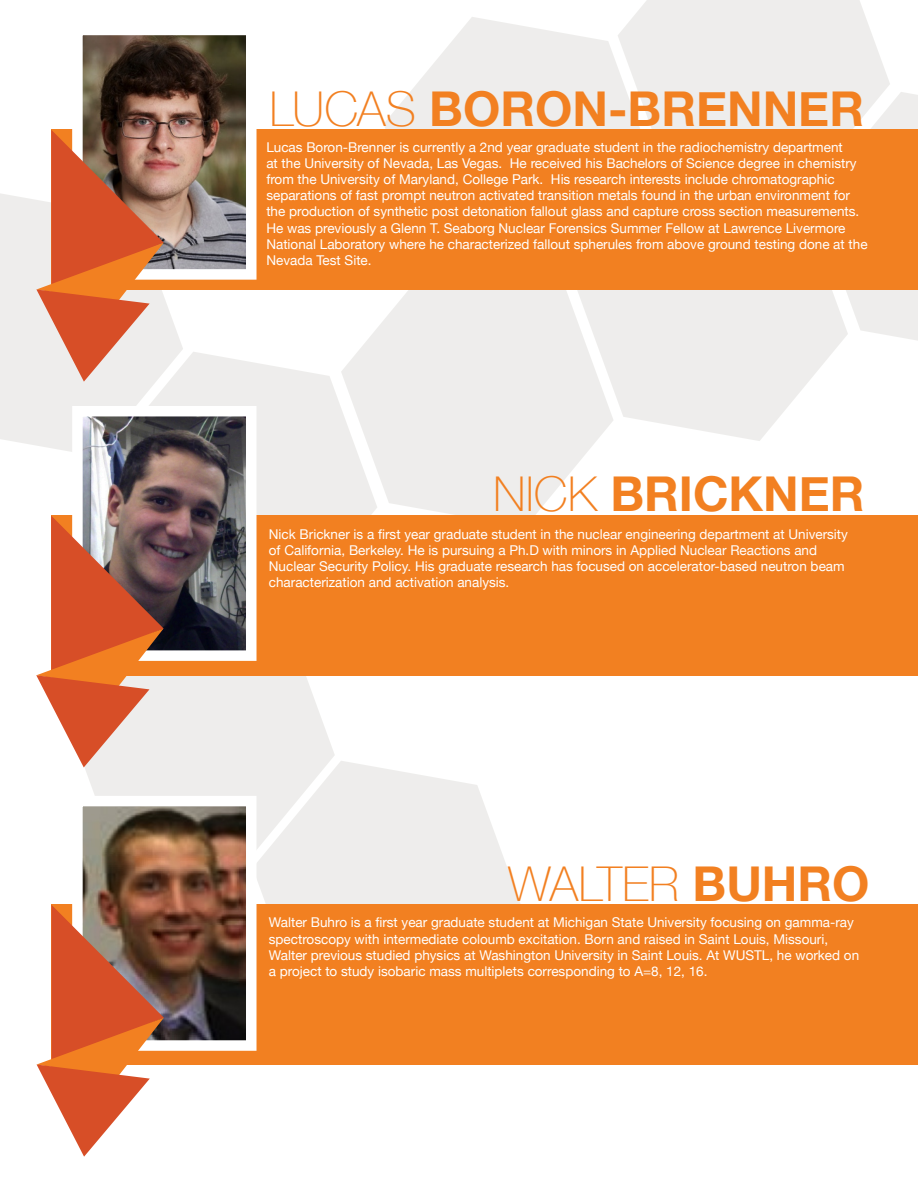
<style>
.page{position:relative;width:918px;height:1188px;background:#fff}
.page>*{position:absolute;margin:0;border:0;box-sizing:border-box;transform-origin:0 0}
.t1{font:700 48px "Helvetica Neue";color:#f28021}
.t2{font:100 48px "Helvetica Neue";color:#f28021}
.t3{font:13.5px/16.2px "Helvetica Neue";color:#fff}
.s1{font-weight:100}
.s2{font-weight:700}
</style>
<div class="page">
<svg style="left:257px;top:761px;width:268px;height:144px;fill:#eeedec"></svg>
<svg style="left:614px;top:290px;width:216px;height:151px;fill:#eeedec"></svg>
<svg style="left:358px;top:290px;width:256px;height:226px;background:#f0eeed"></svg>
<svg style="left:384px;top:17px;width:234px;height:112px;fill:#eeedec"></svg>
<svg style="left:83px;top:676px;width:252px;height:186px;background:#efeeed"></svg>
<svg style="left:183px;top:352px;width:194px;height:164px;fill:#eeedec"></svg>
<svg style="left:618px;top:0;width:272px;height:129px;background:#efeeed"></svg>
<svg style="left:813px;top:92px;width:105px;height:263px"></svg>
<svg style="left:0;top:193px;width:183px;height:259px;background:#efeeee"></svg>
<div style="left:51px;top:129px;width:867px;height:161px;background:#f28021"></div>
<div style="left:51px;top:905px;width:867px;height:160px;background:#f28021"></div>
<div style="left:51px;top:516px;width:867px;height:160px;background:#f28021"></div>
<img style="left:83px;top:36px;width:163px;height:233px">
<div style="left:72px;top:25px;width:185px;height:255px;border:10px solid #fff"></div>
<img style="left:83px;top:807px;width:163px;height:233px">
<div style="left:72px;top:796px;width:185px;height:255px;border:10px solid #fff"></div>
<img style="left:83px;top:417px;width:163px;height:233px">
<div style="left:72px;top:406px;width:185px;height:255px;border:10px solid #fff"></div>
<svg style="left:36px;top:130px;width:128px;height:252px;background:#d28568"></svg>
<svg style="left:36px;top:516px;width:128px;height:251px"></svg>
<svg style="left:36px;top:905px;width:128px;height:252px"></svg>
<hr style="left:917px;top:515px;width:1px;height:161px;background:#f28021">
<p class="t1" style="left:270px;top:71px;width:596px"><span class="s1">LUCAS</span> BORON-BRENNER</p>
<p class="t3" style="left:266px;top:139px;width:603px">Lucas Boron-Brenner is currently a 2nd year graduate student in the radiochemistry department<br>at the University of Nevada, Las Vegas. He received his Bachelors of Science degree in chemistry from the University of Maryland, College Park. His research interests include chromatographic separations of fast prompt neutron activated transition metals found in the urban environment for the production of synthetic post detonation fallout glass and capture cross section measurements.<br>He was previously a Glenn T. Seaborg Nuclear Forensics Summer Fellow at Lawrence Livermore National Laboratory where he characterized fallout spherules from above ground testing done at the Nevada Test Site.</p>
<p class="t1" style="left:493px;top:456px;width:373px"><span class="s1">NICK</span> BRICKNER</p>
<p class="t3" style="left:269px;top:527px;width:581px">Nick Brickner is a first year graduate student in the nuclear engineering department at University of California, Berkeley. He is pursuing a Ph.D with minors in Applied Nuclear Reactions and Nuclear Security Policy. His graduate research has focused on accelerator-based neutron beam characterization and activation analysis.</p>
<p class="t2" style="left:508px;top:847px;width:363px">WALTER <span class="s2">BUHRO</span></p>
<p class="t3" style="left:269px;top:915px;width:592px">Walter Buhro is a first year graduate student at Michigan State University focusing on gamma-ray spectroscopy with intermediate coloumb excitation. Born and raised in Saint Louis, Missouri, Walter previous studied physics at Washington University in Saint Louis. At WUSTL, he worked on a project to study isobaric mass multiplets corresponding to A=8, 12, 16.</p>
</div>
